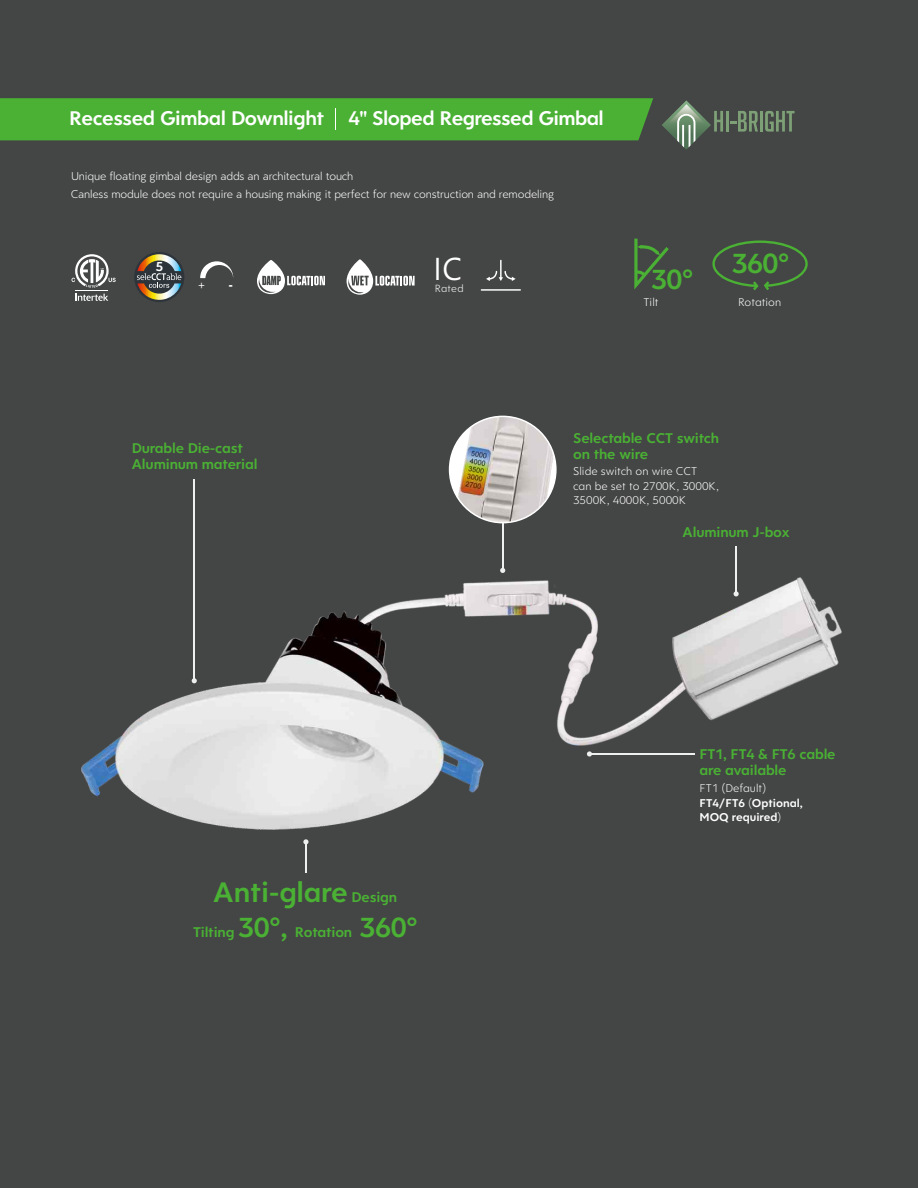
<style>
.page{position:relative;width:918px;height:1188px;background:#444545}
.page>*{position:absolute;margin:0;border:0;box-sizing:border-box;transform-origin:0 0}
.t1{font:30.75px "Malgun Gothic";color:#fff}
.t2{font:700 30px "Clarika Office Geo 2";letter-spacing:-.01em;color:#4ab134}
.t3{font:700 29.4px "Clarika Office Geo 2";color:#4ab134}
.t4{font:700 21px "Clarika Office Geo 2";letter-spacing:-.03em;color:#fff}
.t5{font:700 15px/15.6px "Clarika Office Geo 2";letter-spacing:-.015em;color:#4ab134}
.t6{font:700 13.8px "Clarika Office Geo 2";color:#fff}
.t7{font:12px/17.2px "Clarika Office Grot 2";letter-spacing:-.015em;color:#fff}
.t8{font:12px/14.9px "Clarika Office Geo 2";color:#fff}
.t9{font:700 12px/14.9px "Clarika Office Geo 2";color:#fff}
.t10{font:11.7px "Malgun Gothic";color:#fff}
.t11{font:700 11.7px "Swiss 721 BT";color:#fff}
.t12{font:11.1px "Clarika Office Geo 2";letter-spacing:.025em;color:#fff}
.s1{font-size:15px}
.s2{font-size:29.4px}
.s3{font-weight:400}
</style>
<div class="page">
<hr style="left:726px;top:111px;width:2px;height:21px;background:#7da076">
<svg style="left:730px;top:111px;width:28px;height:21px"></svg>
<hr style="left:760px;top:111px;width:3px;height:21px;background:#7da076">
<svg style="left:765px;top:111px;width:30px;height:21px"></svg>
<svg style="left:662px;top:100px;width:61px;height:50px"></svg>
<div style="left:134px;top:252px;width:50px;height:50px;background:#2d353b;border-radius:50%"></div>
<svg style="left:137px;top:254px;width:44px;height:46px"></svg>
<svg style="left:200px;top:261px;width:33px;height:17px"></svg>
<svg style="left:486px;top:260px;width:30px;height:21px"></svg>
<hr style="left:481px;top:289px;width:40px;height:2px;background:#fff">
<svg style="left:72px;top:254px;width:44px;height:34px"></svg>
<svg style="left:75px;top:294px;width:33px;height:7px"></svg>
<hr style="left:75px;top:290px;width:33px;height:1px;background:#fff">
<svg style="left:257px;top:260px;width:68px;height:34px"></svg>
<svg style="left:347px;top:259px;width:68px;height:36px"></svg>
<div style="left:0;top:98px;width:653px;height:42px;background:#4ab134"></div>
<svg style="left:712px;top:241px;width:96px;height:49px"></svg>
<svg style="left:634px;top:238px;width:35px;height:52px"></svg>
<img style="left:450px;top:416px;width:106px;height:107px;border-radius:50%">
<hr style="left:502px;top:523px;width:2px;height:47px;background:#eeefef">
<svg style="left:500px;top:568px;width:5px;height:5px"></svg>
<hr style="left:193px;top:479px;width:2px;height:202px;background:#eeefef">
<hr style="left:735px;top:546px;width:2px;height:48px;background:#eeefef">
<hr style="left:305px;top:842px;width:2px;height:31px;background:#eeefef">
<svg style="left:303px;top:839px;width:6px;height:5px"></svg>
<img style="left:82px;top:578px;width:759px;height:252px">
<h3 class="t4" style="left:69px;top:104px;width:536px">Recessed Gimbal Downlight 4" Sloped Regressed Gimbal</h3>
<p class="t7" style="left:71px;top:167px;width:485px">Unique floating gimbal design adds an architectural touch<br>Canless module does not require a housing making it perfect for new construction and remodeling</p>
<p class="t6" style="left:156px;top:257px;width:9px">5</p>
<p class="t10" style="left:197px;top:279px;width:10px">+</p>
<p class="t11" style="left:229px;top:280px;width:5px">-</p>
<h1 class="t1" style="left:433px;top:255px;width:30px">IC</h1>
<p class="t12" style="left:435px;top:281px;width:30px">Rated</p>
<h3 class="t3" style="left:651px;top:260px;width:44px">30°</h3>
<p class="t8" style="left:644px;top:294px;width:17px">Tilt</p>
<h3 class="t3" style="left:732px;top:244px;width:59px">360°</h3>
<p class="t8" style="left:738px;top:294px;width:45px">Rotation</p>
<p class="t5" style="left:132px;top:440px;width:127px">Durable Die-cast<br>Aluminum material</p>
<p class="t5" style="left:573px;top:430px;width:148px">Selectable CCT switch on the wire</p>
<p class="t8" style="left:573px;top:463px;width:147px">Slide switch on wire CCT<br>can be set to 2700K, 3000K,<br>3500K, 4000K, 5000K</p>
<p class="t5" style="left:682px;top:524px;width:109px">Aluminum J-box</p>
<h2 class="t2" style="left:213px;top:873px;width:186px">Anti-glare <span class="s1">Design</span></h2>
<p class="t5" style="left:193px;top:924px;width:226px">Tilting <span class="s2">30°,</span> Rotation <span class="s2">360°</span></p>
<p class="t5" style="left:699px;top:746px;width:138px">FT1, FT4 &amp; FT6 cable are available</p>
<p class="t9" style="left:699px;top:780px;width:105px"><span class="s3">FT1 (Default)<br></span>FT4/FT6 <span class="s3">(</span>Optional,<br>MOQ required<span class="s3">)</span></p>
</div>
